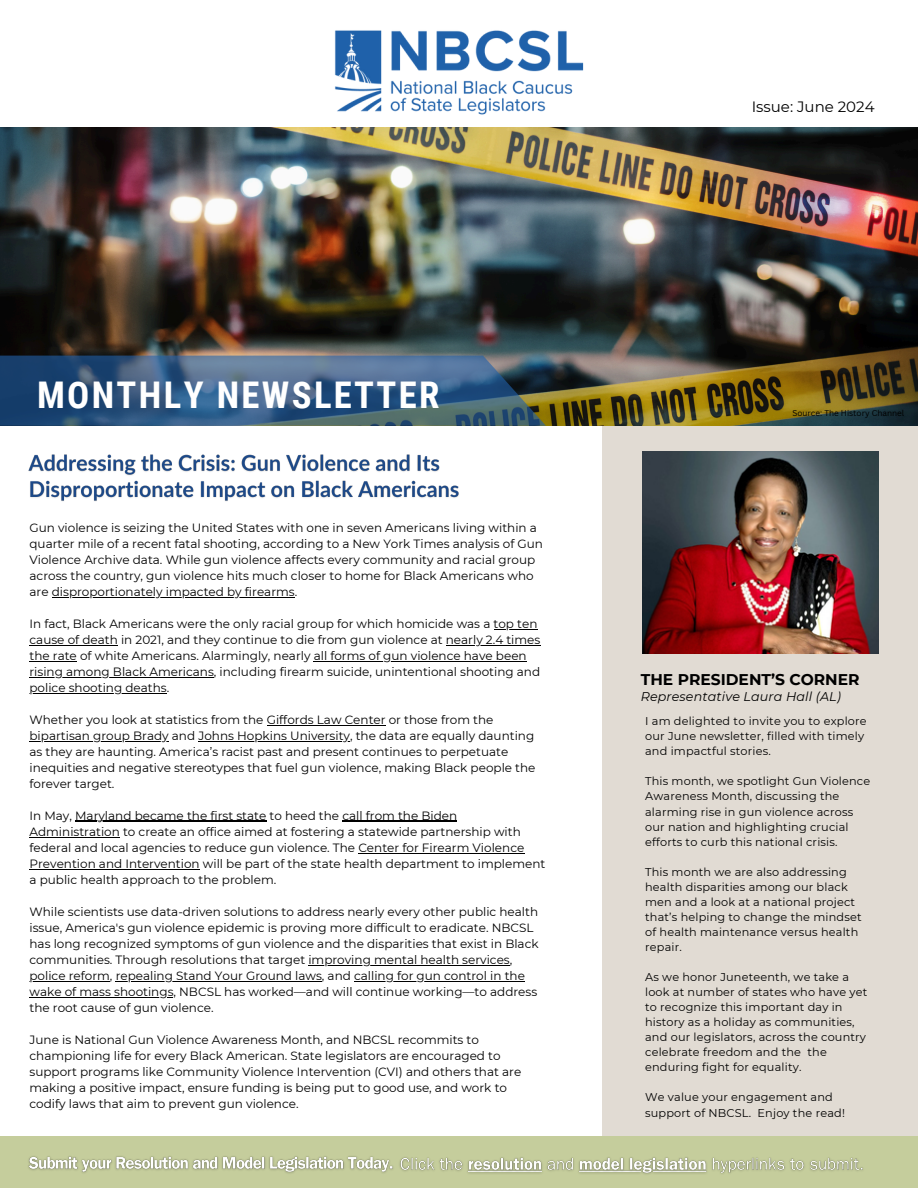
<style>
.page{position:relative;width:918px;height:1188px;background:#fff}
.page>*{position:absolute;margin:0;border:0;box-sizing:border-box;transform-origin:0 0}
.t1{font:700 36.75px "Roboto Condensed";letter-spacing:.065em;color:#fff}
.t2{font:700 15.45px "Montserrat";color:#000}
.t3{font:15px "Montserrat";color:#000}
.t4{font:italic 12.75px "Montserrat";letter-spacing:.01em;color:#000}
.t5{font:12px/16px "Montserrat";color:#000}
.t6{font:11.25px/15px "Montserrat";letter-spacing:.015em;color:#000}
.t7{font:8.25px "Canva Sans";color:#000}
</style>
<div class="page">
<div style="left:602px;top:418px;width:316px;height:718px;background:#e1dbd3"></div>
<img style="left:642px;top:451px;width:236px;height:203px">
<img style="left:0;top:127px;width:918px;height:299px">
<img style="left:335px;top:30px;width:249px;height:85px">
<svg style="left:0;top:356px;width:546px;height:70px;background:#3b5d7f"></svg>
<hr style="left:52px;top:597px;width:243px;height:1px;background:#000">
<hr style="left:494px;top:629px;width:43px;height:1px;background:#000">
<hr style="left:30px;top:645px;width:88px;height:1px;background:#000">
<hr style="left:446px;top:645px;width:94px;height:1px;background:#000">
<hr style="left:30px;top:661px;width:47px;height:1px;background:#000">
<hr style="left:314px;top:661px;width:213px;height:1px;background:#000">
<hr style="left:30px;top:677px;width:184px;height:1px;background:#000">
<hr style="left:30px;top:693px;width:137px;height:1px;background:#000">
<hr style="left:267px;top:725px;width:119px;height:1px;background:#000">
<hr style="left:30px;top:741px;width:139px;height:1px;background:#000">
<hr style="left:198px;top:741px;width:152px;height:1px;background:#000">
<hr style="left:75px;top:821px;width:191px;height:1px;background:#000">
<hr style="left:342px;top:821px;width:115px;height:1px;background:#000">
<hr style="left:30px;top:837px;width:90px;height:1px;background:#000">
<hr style="left:358px;top:853px;width:166px;height:1px;background:#000">
<hr style="left:30px;top:869px;width:170px;height:1px;background:#000">
<hr style="left:308px;top:965px;width:202px;height:1px;background:#000">
<hr style="left:30px;top:981px;width:80px;height:1px;background:#000">
<hr style="left:116px;top:981px;width:206px;height:1px;background:#000">
<hr style="left:354px;top:981px;width:171px;height:1px;background:#000">
<hr style="left:30px;top:997px;width:146px;height:1px;background:#000">
<div style="left:0;top:1136px;width:918px;height:52px;background:#c5cd9c"></div>
<img style="left:28px;top:454px;width:431px;height:47px">
<img style="left:399px;top:1157px;width:464px;height:17px">
<img style="left:28px;top:1156px;width:365px;height:17px">
<p class="t3" style="left:752px;top:97px;width:124px">Issue: June 2024</p>
<h1 class="t1" style="left:37px;top:374px;width:404px">MONTHLY NEWSLETTER</h1>
<h6 class="t5" style="left:30px;top:520px;width:515px">Gun violence is seizing the United States with one in seven Americans living within a quarter mile of a recent fatal shooting, according to a New York Times analysis of Gun Violence Archive data. While gun violence affects every community and racial group across the country, gun violence hits much closer to home for Black Americans who are disproportionately impacted by firearms.</h6>
<h1 class="t5" style="left:30px;top:616px;width:509px">In fact, Black Americans were the only racial group for which homicide was a top ten</h1>
<p class="t5" style="left:30px;top:632px;width:512px">cause of death in 2021, and they continue to die from gun violence at nearly 2.4 times</p>
<h3 class="t5" style="left:30px;top:648px;width:499px">the rate of white Americans. Alarmingly, nearly all forms of gun violence have been</h3>
<p class="t5" style="left:30px;top:664px;width:512px">rising among Black Americans, including firearm suicide, unintentional shooting and</p>
<p class="t5" style="left:30px;top:680px;width:141px">police shooting deaths.</p>
<p class="t5" style="left:30px;top:712px;width:466px">Whether you look at statistics from the Giffords Law Center or those from the</p>
<p class="t5" style="left:30px;top:728px;width:506px">bipartisan group Brady and Johns Hopkins University, the data are equally daunting</p>
<p class="t5" style="left:30px;top:744px;width:508px">as they are haunting. America’s racist past and present continues to perpetuate inequities and negative stereotypes that fuel gun violence, making Black people the forever target.</p>
<p class="t5" style="left:30px;top:808px;width:429px">In May, Maryland became the first state to heed the call from the Biden</p>
<p class="t5" style="left:30px;top:824px;width:517px">Administration to create an office aimed at fostering a statewide partnership with federal and local agencies to reduce gun violence. The Center for Firearm Violence Prevention and Intervention will be part of the state health department to implement a public health approach to the problem.</p>
<p class="t5" style="left:30px;top:904px;width:511px">While scientists use data-driven solutions to address nearly every other public health issue, America's gun violence epidemic is proving more difficult to eradicate. NBCSL has long recognized symptoms of gun violence and the disparities that exist in Black communities. Through resolutions that target improving mental health services,</p>
<p class="t5" style="left:30px;top:968px;width:497px">police reform, repealing Stand Your Ground laws, and calling for gun control in the</p>
<p class="t5" style="left:30px;top:984px;width:509px">wake of mass shootings, NBCSL has worked—and will continue working—to address the root cause of gun violence.</p>
<p class="t5" style="left:30px;top:1032px;width:493px">June is National Gun Violence Awareness Month, and NBCSL recommits to championing life for every Black American. State legislators are encouraged to support programs like Community Violence Intervention (CVI) and others that are making a positive impact, ensure funding is being put to good use, and work to codify laws that aim to prevent gun violence.</p>
<p class="t7" style="left:793px;top:407px;width:113px">Source: The History Channel</p>
<p class="t2" style="left:641px;top:670px;width:220px">THE PRESIDENT’S CORNER</p>
<p class="t6" style="left:645px;top:714px;width:223px">I am delighted to invite you to explore our June newsletter, filled with timely and impactful stories.</p>
<p class="t6" style="left:645px;top:774px;width:227px">This month, we spotlight Gun Violence Awareness Month, discussing the alarming rise in gun violence across our nation and highlighting crucial efforts to curb this national crisis.</p>
<p class="t6" style="left:645px;top:864px;width:218px">This month we are also addressing health disparities among our black men and a look at a national project that’s helping to change the mindset of health maintenance versus health repair.</p>
<p class="t6" style="left:645px;top:970px;width:224px">As we honor Juneteenth, we take a look at number of states who have yet to recognize this important day in history as a holiday as communities, and our legislators, across the country celebrate freedom and the the enduring fight for equality.</p>
<p class="t6" style="left:645px;top:1090px;width:201px">We value your engagement and support of NBCSL. Enjoy the read!</p>
<p class="t4" style="left:641px;top:688px;width:202px">Representative Laura Hall (AL)</p>
</div>
